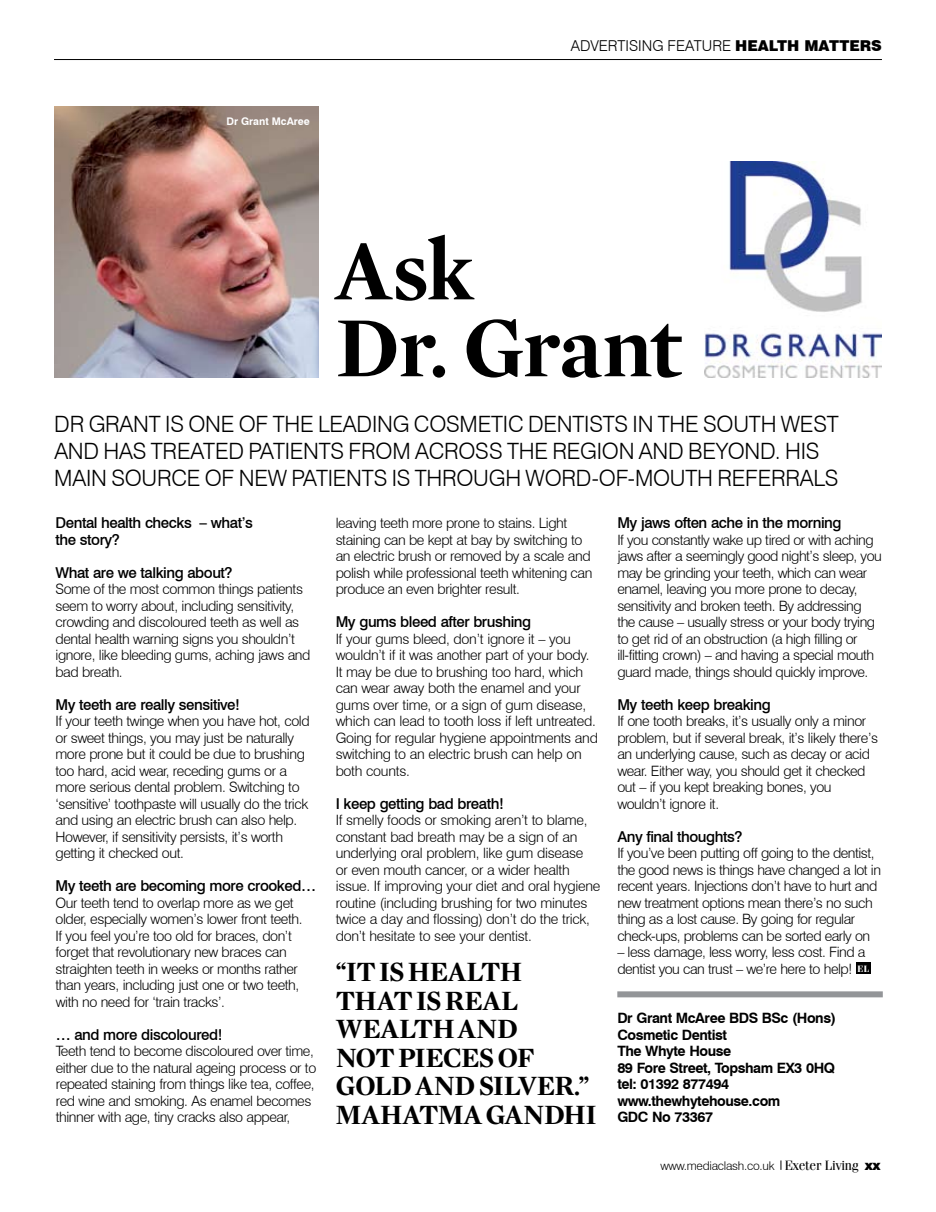
<style>
.page{position:relative;width:936px;height:1212px;background:#fff}
.page>*{position:absolute;margin:0;border:0;box-sizing:border-box;transform-origin:0 0}
.t1{font:700 87.3px/76.9px "Mercury Display";color:#000}
.t2{font:700 28.5px/28.5px "Mercury Display";letter-spacing:-.02em;color:#000}
.t3{font:300 22.5px "Swiss 721 BT";letter-spacing:-.01em;color:#000}
.t4{font:500 15px/16.5px "Swiss 721 BT";letter-spacing:-.03em;color:#000}
.t5{font:300 15px "Swiss 721 BT";color:#000}
.t6{font:300 14.25px/16.5px "Swiss 721 BT";letter-spacing:-.03em;color:#000}
.t7{font:700 14.25px/16.5px "Swiss 721 BT";letter-spacing:-.03em;color:#000}
.t8{font:300 12px "Swiss 721 BT";letter-spacing:-.02em;color:#000}
.t9{font:700 10.5px "Swiss 721 BT";color:#fff}
.s1{font-weight:900}
.s2{font-family:"Fenice";font-weight:400;font-size:13.5px}
.s3{font-weight:900;font-size:13.5px}
</style>
<div class="page">
<img style="left:54px;top:106px;width:264px;height:271px">
<div style="left:855px;top:963px;width:15px;height:11px;background:#000"></div>
<div style="left:617px;top:991px;width:265px;height:6px;background:#939598"></div>
<hr style="left:54px;top:59px;width:827px;height:1px;background:#000">
<img style="left:704px;top:162px;width:177px;height:215px">
<p class="t9" style="left:226px;top:115px;width:85px">Dr Grant McAree</p>
<p class="t5" style="left:570px;top:37px;width:313px">Advertising feature <span class="s1">HEALTH MATTERS</span></p>
<h1 class="t1" style="left:335px;top:233px;width:348px">ASK<br>DR. GRANT</h1>
<h3 class="t3" style="left:54px;top:411px;width:316px">DR GRANT IS ONE OF THE LEADING</h3>
<h3 class="t3" style="left:414px;top:411px;width:128px">COSMETIC DENTISTS</h3>
<h3 class="t3" style="left:632px;top:411px;width:181px">IN THE SOUTH WEST</h3>
<h3 class="t3" style="left:54px;top:438px;width:163px">AND HAS TREATED</h3>
<h3 class="t3" style="left:248px;top:438px;width:38px">PATIENTS</h3>
<h3 class="t3" style="left:348px;top:438px;width:217px">FROM ACROSS THE REGI</h3>
<h3 class="t3" style="left:602px;top:438px;width:208px">ON AND BEYOND. HIS</h3>
<h3 class="t3" style="left:54px;top:465px;width:275px">MAIN SOURCE OF NEW PATIENTS</h3>
<h3 class="t3" style="left:391px;top:465px;width:340px">IS THROUGH WORD-OF-MOUTH REFERR</h3>
<h3 class="t3" style="left:799px;top:465px;width:38px">ALS</h3>
<p class="t4" style="left:56px;top:515px;width:199px">Dental health checks – what’s the story?</p>
<p class="t4" style="left:56px;top:564px;width:179px">What are we talking about?</p>
<p class="t6" style="left:56px;top:581px;width:256px">Some of the most common things patients seem to worry about, including sensitivity, crowding and discoloured teeth as well as dental health warning signs you shouldn’t ignore, like bleeding gums, aching jaws and bad breath.</p>
<p class="t4" style="left:56px;top:696px;width:186px">My teeth are really sensitive!</p>
<p class="t6" style="left:56px;top:713px;width:255px">If your teeth twinge when you have hot, cold or sweet things, you may just be naturally more prone but it could be due to brushing too hard, acid wear, receding gums or a more serious dental problem. Switching to ‘sensitive’ toothpaste will usually do the trick and using an electric brush can also help.<br>However, if sensitivity persists, it’s worth getting it checked out.</p>
<p class="t4" style="left:56px;top:878px;width:262px">My teeth are becoming more crooked…</p>
<p class="t6" style="left:56px;top:894px;width:248px">Our teeth tend to overlap more as we get older, especially women’s lower front teeth.<br>If you feel you’re too old for braces, don’t forget that revolutionary new braces can straighten teeth in weeks or months rather than years, including just one or two teeth, with no need for ‘train tracks’.</p>
<p class="t4" style="left:56px;top:1026px;width:168px">… and more discoloured!</p>
<p class="t6" style="left:56px;top:1043px;width:262px">Teeth tend to become discoloured over time, either due to the natural ageing process or to repeated staining from things like tea, coffee, red wine and smoking. As enamel becomes thinner with age, tiny cracks also appear,</p>
<p class="t4" style="left:617px;top:515px;width:226px">My jaws often ache in the morning</p>
<p class="t6" style="left:617px;top:531px;width:266px">If you constantly wake up tired or with aching jaws after a seemingly good night’s sleep, you may be grinding your teeth, which can wear enamel, leaving you more prone to decay, sensitivity and broken teeth. By addressing the cause – usually stress or your body trying to get rid of an obstruction (a high filling or ill-fitting crown) – and having a special mouth guard made, things should quickly improve.</p>
<p class="t4" style="left:617px;top:696px;width:155px">My teeth keep breaking</p>
<p class="t6" style="left:617px;top:713px;width:262px">If one tooth breaks, it’s usually only a minor problem, but if several break, it’s likely there’s an underlying cause, such as decay or acid wear. Either way, you should get it checked out – if you kept breaking bones, you wouldn’t ignore it.</p>
<p class="t4" style="left:617px;top:828px;width:127px">Any final thoughts?</p>
<p class="t6" style="left:617px;top:845px;width:265px">If you’ve been putting off going to the dentist, the good news is things have changed a lot in recent years. I njections don’t have to hurt and new treatment options mean there’s no such thing as a lost cause. By going for regular check-ups, problems can be sorted early on</p>
<p class="t6" style="left:617px;top:944px;width:253px">– less damage, less worry, less cost. Find a dentist you can trust – we’re here to help! <sup>EL</sup></p>
<p class="t7" style="left:617px;top:1010px;width:220px">Dr Grant McAree BDS BSc (Hons)<br>Cosmetic Dentist<br>The Whyte House<br>89 Fore Street, Topsham EX3 0HQ tel: 01392 877494 www.thewhytehouse.com<br>GDC No 73367</p>
<p class="t8" style="left:660px;top:1158px;width:222px">www.mediaclash.co.uk <span class="s2">Exeter Living</span> <span class="s3">XX</span></p>
<p class="t6" style="left:335px;top:515px;width:258px">leaving teeth more prone to stains. Light staining can be kept at bay by switching to an electric brush or removed by a scale and polish while professional teeth whitening can produce an even brighter result.</p>
<p class="t4" style="left:335px;top:614px;width:197px">My gums bleed after brushing</p>
<p class="t6" style="left:335px;top:630px;width:264px">If your gums bleed, don’t ignore it – you wouldn’t if it was another part of your body.<br>It may be due to brushing too hard, which can wear away both the enamel and your gums over time, or a sign of gum disease, which can lead to tooth loss if left untreated.<br>Going for regular hygiene appointments and switching to an electric brush can help on both counts.</p>
<p class="t4" style="left:335px;top:795px;width:170px">I keep getting bad breath!</p>
<p class="t6" style="left:335px;top:812px;width:266px">If smelly foods or smoking aren’t to blame, constant bad breath may be a sign of an underlying oral problem, like gum disease<br>or even mouth cancer, or a wider health issue. If improving your diet and oral hygiene routine (including brushing for two minutes twice a day and flossing) don’t do the trick, don’t hesitate to see your dentist.</p>
<h2 class="t2" style="left:335px;top:958px;width:260px">“IT IS HEALTH<br>THAT IS REAL<br>WEALTH AND<br>NOT PIECES OF<br>GOLD AND SILVER.”<br>MAHATMA GANDHI</h2>
</div>
